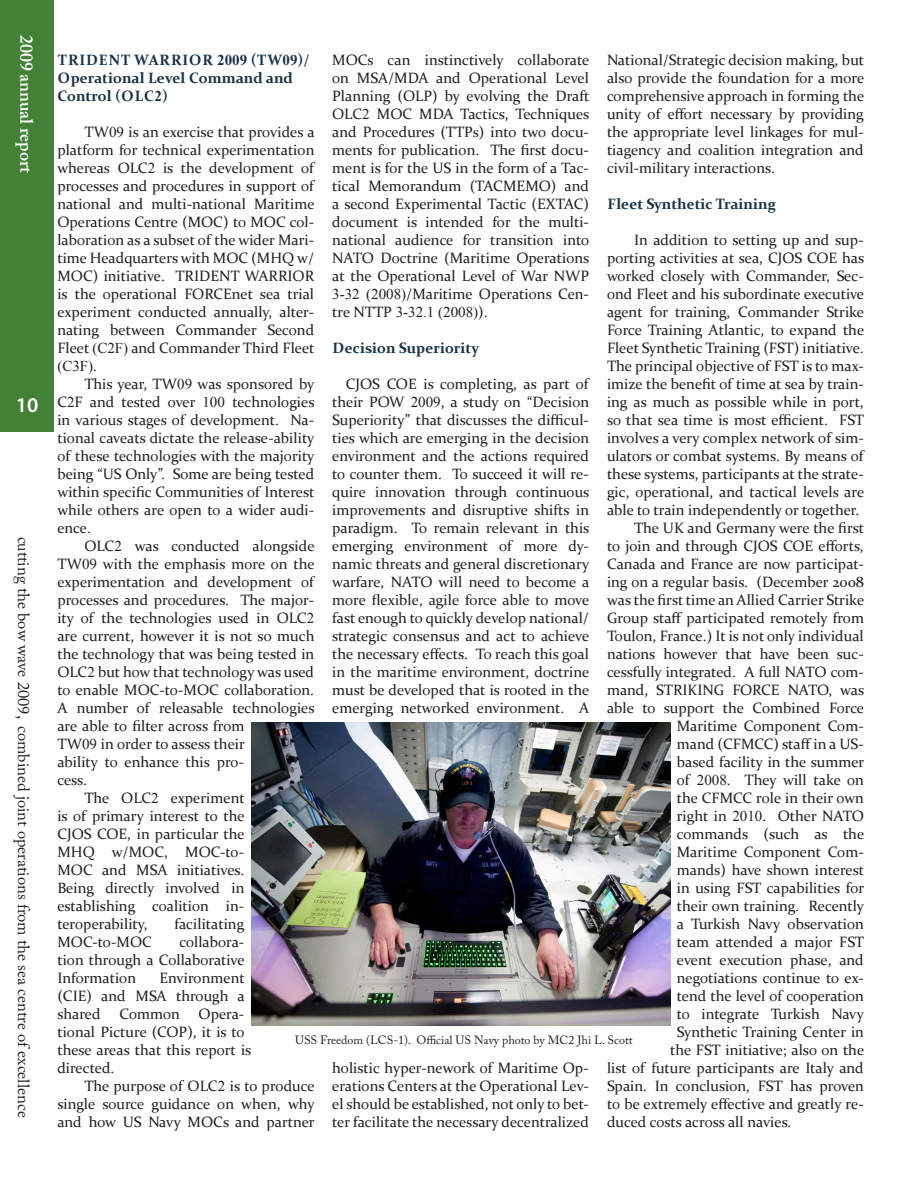
<style>
.page{position:relative;width:918px;height:1188px;background:#fff}
.page>*{position:absolute;margin:0;border:0;box-sizing:border-box;transform-origin:0 0}
.Body{font:600 21px "Myriad Pro";color:#fff}
.Body-2{font:600 18px "Adobe Caslon Pro";color:#fff}
.Body-3{font:16.5px "Adobe Caslon Pro";color:#231f20}
.No_Spacing{font:15px/18px "Constantia";color:#231f20;text-align:justify}
.No_Spacing-2{font:700 15px/18px "Constantia";color:#1a3245}
.Body-4{font:12px "Adobe Caslon Pro";color:#231f20}
.s1{font-family:"Times New Roman"}
</style>
<div class="page">
<div style="left:0;top:0;width:54px;height:377px;background:#438136"></div>
<div style="left:0;top:377px;width:54px;height:55px;background:#438136"></div>
<img style="left:251px;top:723px;width:419px;height:302px">
<p class="Body-2" style="left:37px;top:34px;width:140px;rotate:90deg">2009 annual report</p>
<p class="Body" style="left:16px;top:392px;width:24px">10</p>
<p class="Body-3" style="left:34px;top:537px;width:582px;rotate:90deg">cutting the bow wave 2009, combined joint operations from the sea centre of excellence</p>
<p class="No_Spacing-2" style="left:57px;top:50px;width:254px">TRIDENT WARRIOR <span class="s1">2009</span> (TW<span class="s1">09</span>)/<br>Operational Level Command and<br>Control (OLC<span class="s1">2</span>)</p>
<p class="No_Spacing" style="left:57px;top:122px;width:259px;text-indent:27px">TW<span class="s1">09</span> is an exercise that provides a platform for technical experimentation whereas OLC<span class="s1">2</span> is the development of processes and procedures in support of national and multi-national Maritime Operations Centre (MOC) to MOC col&shy;laboration as a subset of the wider Mari&shy;time Headquarters with MOC (MHQ w/ MOC) initiative. TRIDENT WARRIOR is the operational FORCEnet sea trial experiment conducted annually, alter&shy;nating between Commander Second Fleet <span class="s1">(C2F)</span> and Commander Third Fleet <span class="s1">(C3F)</span>.</p>
<p class="No_Spacing" style="left:57px;top:374px;width:259px;text-indent:27px">This year, TW<span class="s1">09</span> was sponsored by C<span class="s1">2</span>F and tested over <span class="s1">100</span> technologies in various stages of development. Na&shy;tional caveats dictate the release-ability of these technologies with the majority being “US Only”. Some are being tested within specific Communities of Interest while others are open to a wider audi&shy;ence.</p>
<p class="No_Spacing" style="left:57px;top:536px;width:259px;text-align:left;text-indent:27px">OLC<span class="s1">2</span> was conducted alongside<br>TW<span class="s1">09</span> with the emphasis more on the experimentation and development of processes and procedures. The major&shy;ity of the technologies used in OLC<span class="s1">2 </span>are current, however it is not so much the technology that was being tested in<br>OLC<span class="s1">2</span> but how that technology was used to enable MOC-to-MOC collaboration.<br>A number of releasable technologies are able to filter across from<br>TW<span class="s1">09</span> in order to assess their<br>ability to enhance this pro-<br>cess.</p>
<p class="No_Spacing" style="left:57px;top:788px;width:189px;text-indent:27px">The OLC<span class="s1">2</span> experiment is of primary interest to the CJOS COE, in particular the MHQ w/MOC, MOC-to-MOC and MSA initiatives.<br>Being directly involved in establishing coalition in&shy;teroperability,</p>
<p class="No_Spacing" style="left:332px;top:50px;width:259px">MOCs can instinctively collaborate on MSA/MDA and Operational Level Planning (OLP) by evolving the Draft OLC<span class="s1">2</span> MOC MDA Tactics, Techniques and Procedures (TTPs) into two docu&shy;ments for publication. The first docu&shy;ment is for the US in the form of a Tac&shy;tical Memorandum (TACMEMO) and a second Experimental Tactic (EXTAC) document is intended for the multi&shy;national audience for transition into NATO Doctrine (Maritime Operations at the Operational Level of War NWP <span class="s1">3-32 (2008)</span>/Maritime Operations Cen&shy;tre NTTP <span class="s1">3-32.1 (2008)</span>).</p>
<p class="No_Spacing-2" style="left:333px;top:338px;width:148px">Decision Superiority</p>
<p class="No_Spacing" style="left:332px;top:374px;width:259px;text-indent:14px">CJOS COE is completing, as part of their POW <span class="s1">2009</span>, a study on “Decision Superiority” that discusses the difficul&shy;ties which are emerging in the decision environment and the actions required to counter them. To succeed it will re&shy;quire innovation through continuous improvements and disruptive shifts in paradigm. To remain relevant in this emerging environment of more dy&shy;namic threats and general discretionary warfare, NATO will need to become a more flexible, agile force able to move fast enough to quickly develop national/ strategic consensus and act to achieve the necessary effects. To reach this goal in the maritime environment, doctrine must be developed that is rooted in the emerging networked environment. A</p>
<p class="No_Spacing" style="left:607px;top:50px;width:259px">National/Strategic decision making, but also provide the foundation for a more comprehensive approach in forming the unity of effort necessary by providing the appropriate level linkages for mul&shy;tiagency and coalition integration and civil-military interactions.</p>
<p class="No_Spacing-2" style="left:607px;top:194px;width:170px">Fleet Synthetic Training</p>
<p class="No_Spacing" style="left:607px;top:230px;width:259px;text-indent:27px">In addition to setting up and sup&shy;porting activities at sea, CJOS COE has worked closely with Commander, Sec&shy;ond Fleet and his subordinate executive agent for training, Commander Strike Force Training Atlantic, to expand the Fleet Synthetic Training (FST) initiative.<br>The principal objective of FST is to max&shy;imize the benefit of time at sea by train&shy;ing as much as possible while in port, so that sea time is most efficient. FST involves a very complex network of sim&shy;ulators or combat systems. By means of these systems, participants at the strate&shy;gic, operational, and tactical levels are able to train independently or together.</p>
<p class="No_Spacing" style="left:634px;top:518px;width:232px">The UK and Germany were the first</p>
<p class="No_Spacing" style="left:607px;top:536px;width:258px">to join and through CJOS COE efforts,</p>
<p class="No_Spacing" style="left:607px;top:554px;width:258px">Canada and France are now participat-</p>
<p class="No_Spacing" style="left:607px;top:572px;width:258px">ing on a regular basis. (December 2008</p>
<p class="No_Spacing" style="left:607px;top:590px;width:259px">was the first time an Allied Carrier Strike</p>
<p class="No_Spacing" style="left:607px;top:608px;width:259px">Group staff participated remotely from</p>
<p class="No_Spacing" style="left:607px;top:626px;width:258px">Toulon, France.) It is not only individual</p>
<p class="No_Spacing" style="left:607px;top:644px;width:258px">nations however that have been suc-</p>
<p class="No_Spacing" style="left:607px;top:662px;width:258px">cessfully integrated. A full NATO com-</p>
<p class="No_Spacing" style="left:607px;top:680px;width:259px">mand, STRIKING FORCE NATO, was</p>
<p class="No_Spacing" style="left:607px;top:698px;width:259px">able to support the Combined Force</p>
<p class="No_Spacing" style="left:677px;top:716px;width:188px">Maritime Component Com-</p>
<p class="No_Spacing" style="left:677px;top:734px;width:188px">mand (CFMCC) staff in a US-</p>
<p class="No_Spacing" style="left:677px;top:752px;width:189px">based facility in the summer</p>
<p class="No_Spacing" style="left:677px;top:770px;width:189px">of <span class="s1">2008</span>. They will take on</p>
<p class="No_Spacing" style="left:677px;top:788px;width:189px">the CFMCC role in their own</p>
<p class="No_Spacing" style="left:677px;top:806px;width:188px">right in <span class="s1">2010</span>. Other NATO</p>
<p class="No_Spacing" style="left:677px;top:824px;width:189px">commands (such as the</p>
<p class="No_Spacing" style="left:677px;top:842px;width:188px">Maritime Component Com-</p>
<p class="No_Spacing" style="left:677px;top:860px;width:189px">mands) have shown interest</p>
<p class="No_Spacing" style="left:677px;top:878px;width:189px">in using FST capabilities for</p>
<p class="No_Spacing" style="left:677px;top:896px;width:189px">their own training. Recently</p>
<p class="No_Spacing" style="left:677px;top:914px;width:189px">a Turkish Navy observation</p>
<p class="No_Spacing" style="left:677px;top:932px;width:189px">team attended a major FST</p>
<p class="No_Spacing" style="left:677px;top:950px;width:188px">event execution phase, and</p>
<p class="No_Spacing" style="left:677px;top:968px;width:188px">negotiations continue to ex-</p>
<p class="No_Spacing" style="left:677px;top:986px;width:189px">tend the level of cooperation</p>
<p class="No_Spacing" style="left:677px;top:1004px;width:189px">to integrate Turkish Navy</p>
<p class="No_Spacing" style="left:677px;top:1022px;width:189px">Synthetic Training Center in</p>
<p class="No_Spacing" style="left:670px;top:1040px;width:196px">the FST initiative; also on the</p>
<p class="No_Spacing" style="left:607px;top:1058px;width:258px">list of future participants are Italy and</p>
<p class="No_Spacing" style="left:607px;top:1076px;width:259px">Spain. In conclusion, FST has proven</p>
<p class="No_Spacing" style="left:607px;top:1094px;width:258px">to be extremely effective and greatly re-</p>
<p class="No_Spacing" style="left:607px;top:1112px;width:186px">duced costs across all navies.</p>
<p class="No_Spacing" style="left:174px;top:914px;width:71px">facilitating</p>
<p class="No_Spacing" style="left:57px;top:932px;width:189px;text-indent:122px">collabora&shy;tion through a Collaborative Information</p>
<p class="No_Spacing" style="left:57px;top:932px;width:96px">MOC-to-MOC</p>
<p class="No_Spacing" style="left:57px;top:968px;width:189px;text-indent:102px">Environment (CIE) and MSA through a shared</p>
<p class="No_Spacing" style="left:57px;top:1004px;width:196px;text-align:left;text-indent:62px">Common Opera&shy;tional Picture (COP), it is to these areas that this report is directed.</p>
<p class="No_Spacing" style="left:57px;top:1076px;width:259px;text-indent:27px">The purpose of OLC<span class="s1">2</span> is to produce single source guidance on when, why and how US Navy MOCs and partner</p>
<p class="Body-4" style="left:295px;top:1033px;width:339px">USS Freedom (LCS-1). Official US Navy photo by MC2 Jhi L. Scott</p>
<p class="No_Spacing" style="left:332px;top:1058px;width:258px">holistic hyper-nework of Maritime Op&shy;erations Centers at the Operational Lev&shy;el should be established, not only to bet&shy;ter facilitate the necessary decentralized</p>
</div>
